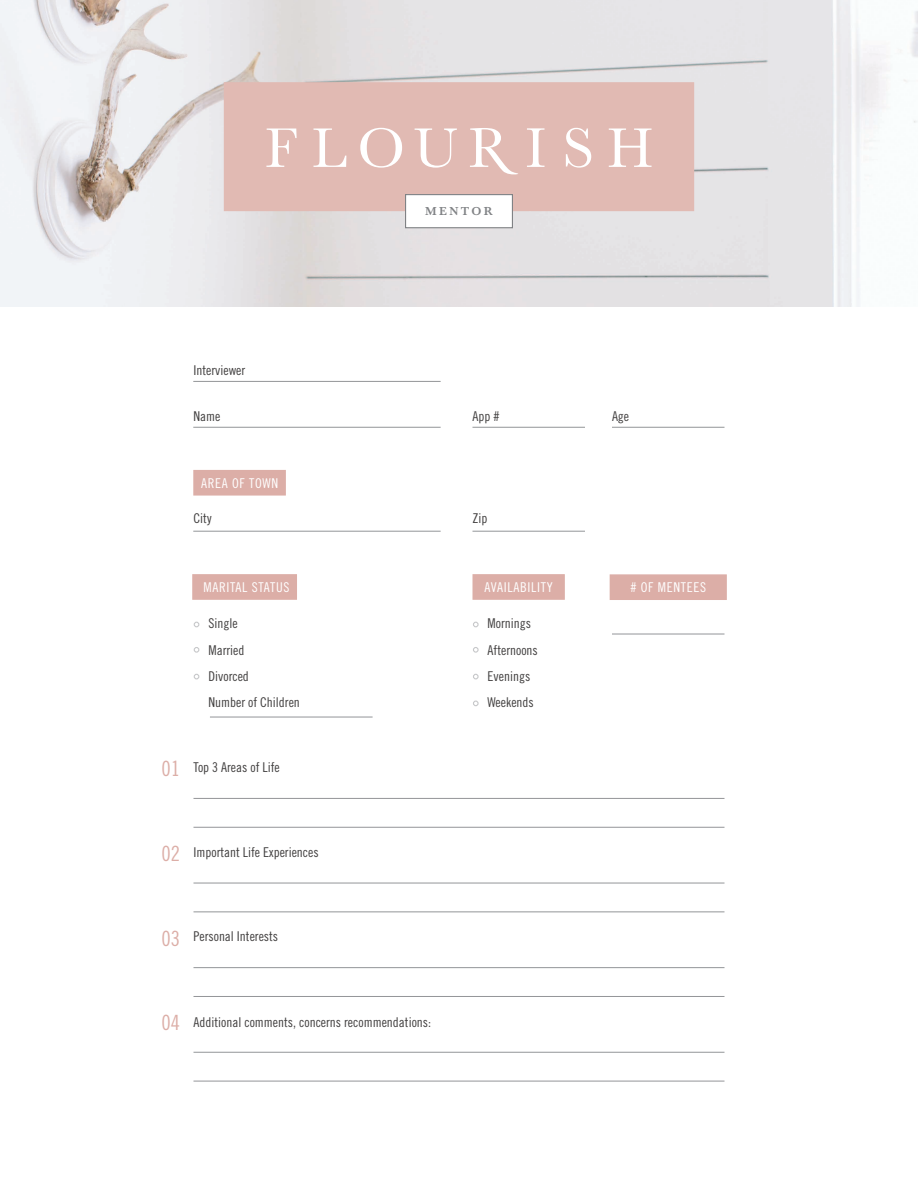
<style>
.page{position:relative;width:918px;height:1188px;background:#fff}
.page>*{position:absolute;margin:0;border:0;box-sizing:border-box;transform-origin:0 0}
.t1{font:21px "Trade Gothic Cond Eighteen";color:#dcaea7}
.t2{font:13.5px "Trade Gothic Cond Eighteen";color:#413f3f}
.t3{font:13.5px "Trade Gothic Cond Eighteen";letter-spacing:.05em;color:#fff}
.WEEK_TITLE{font:600 12px "Baskerville";letter-spacing:.2em;color:#808285}
</style>
<div class="page">
<img style="left:0;top:0;width:918px;height:307px">
<hr style="left:193px;top:427px;width:248px;height:1px;background:#939598">
<hr style="left:193px;top:381px;width:248px;height:1px;background:#939598">
<hr style="left:193px;top:531px;width:248px;height:1px;background:#939598">
<hr style="left:472px;top:427px;width:113px;height:1px;background:#939598">
<hr style="left:472px;top:531px;width:113px;height:1px;background:#939598">
<hr style="left:612px;top:634px;width:112px;height:1px;background:#939598">
<hr style="left:210px;top:717px;width:163px;height:1px;background:#939598">
<hr style="left:612px;top:427px;width:112px;height:1px;background:#939598">
<div style="left:193px;top:470px;width:93px;height:26px;background:#dcaea7;border:2px solid #dcaea7"></div>
<div style="left:192px;top:574px;width:105px;height:26px;background:#dcaea7;border:2px solid #dcaea7"></div>
<div style="left:472px;top:574px;width:93px;height:26px;background:#dcaea7;border:2px solid #dcaea7"></div>
<div style="left:610px;top:574px;width:117px;height:26px;background:#dcaea7;border:2px solid #dcaea7"></div>
<div style="left:224px;top:82px;width:470px;height:129px;background:#e1bab3"></div>
<svg style="left:266px;top:129px;width:31px;height:38px"></svg>
<svg style="left:314px;top:129px;width:32px;height:38px"></svg>
<svg style="left:360px;top:128px;width:42px;height:40px"></svg>
<svg style="left:415px;top:129px;width:42px;height:39px"></svg>
<svg style="left:470px;top:128px;width:48px;height:47px"></svg>
<svg style="left:527px;top:128px;width:18px;height:39px"></svg>
<svg style="left:566px;top:128px;width:25px;height:40px"></svg>
<svg style="left:609px;top:129px;width:43px;height:38px"></svg>
<svg style="left:194px;top:622px;width:5px;height:5px"></svg>
<svg style="left:473px;top:622px;width:6px;height:5px"></svg>
<svg style="left:194px;top:647px;width:5px;height:6px"></svg>
<svg style="left:473px;top:647px;width:6px;height:6px"></svg>
<svg style="left:194px;top:674px;width:5px;height:5px"></svg>
<svg style="left:473px;top:674px;width:6px;height:5px"></svg>
<svg style="left:473px;top:701px;width:6px;height:5px"></svg>
<div style="left:406px;top:195px;width:106px;height:33px;background:#fff"></div>
<div style="left:405px;top:194px;width:108px;height:34px;border:1px solid #808285"></div>
<hr style="left:194px;top:798px;width:530px;height:1px;background:#939598">
<hr style="left:194px;top:827px;width:530px;height:1px;background:#939598">
<hr style="left:194px;top:883px;width:530px;height:1px;background:#939598">
<hr style="left:194px;top:912px;width:530px;height:1px;background:#939598">
<hr style="left:194px;top:967px;width:530px;height:1px;background:#939598">
<hr style="left:194px;top:996px;width:530px;height:1px;background:#939598">
<hr style="left:194px;top:1052px;width:530px;height:1px;background:#939598">
<hr style="left:194px;top:1081px;width:530px;height:1px;background:#939598">
<p class="WEEK_TITLE" style="left:425px;top:203px;width:69px">MENTOR</p>
<p class="t2" style="left:194px;top:362px;width:53px">Interviewer</p>
<p class="t2" style="left:194px;top:408px;width:28px">Name</p>
<p class="t2" style="left:612px;top:408px;width:19px">Age</p>
<p class="t2" style="left:472px;top:408px;width:28px">App #</p>
<p class="t3" style="left:201px;top:475px;width:79px">AREA OF TOWN</p>
<p class="t2" style="left:194px;top:511px;width:19px">City</p>
<p class="t2" style="left:472px;top:511px;width:16px">Zip</p>
<p class="t3" style="left:203px;top:580px;width:88px">MARITAL STATUS</p>
<p class="t3" style="left:485px;top:580px;width:70px">AVAILABILITY</p>
<p class="t3" style="left:630px;top:580px;width:77px"># OF MENTEES</p>
<p class="t2" style="left:208px;top:616px;width:31px">Single</p>
<p class="t2" style="left:208px;top:642px;width:37px">Married</p>
<p class="t2" style="left:208px;top:668px;width:42px">Divorced</p>
<p class="t2" style="left:208px;top:694px;width:93px">Number of Children</p>
<p class="t2" style="left:488px;top:616px;width:45px">Mornings</p>
<p class="t2" style="left:488px;top:642px;width:52px">Afternoons</p>
<p class="t2" style="left:488px;top:668px;width:44px">Evenings</p>
<p class="t2" style="left:488px;top:694px;width:48px">Weekends</p>
<p class="t1" style="left:161px;top:757px;width:20px">01</p>
<p class="t2" style="left:194px;top:759px;width:88px">Top 3 Areas of Life</p>
<p class="t1" style="left:161px;top:841px;width:20px">02</p>
<p class="t2" style="left:194px;top:844px;width:127px">Important Life Experiences</p>
<p class="t1" style="left:161px;top:926px;width:20px">03</p>
<p class="t2" style="left:194px;top:928px;width:86px">Personal Interests</p>
<p class="t1" style="left:161px;top:1010px;width:20px">04</p>
<p class="t2" style="left:194px;top:1015px;width:239px">Additional comments, concerns recommendations:</p>
</div>
